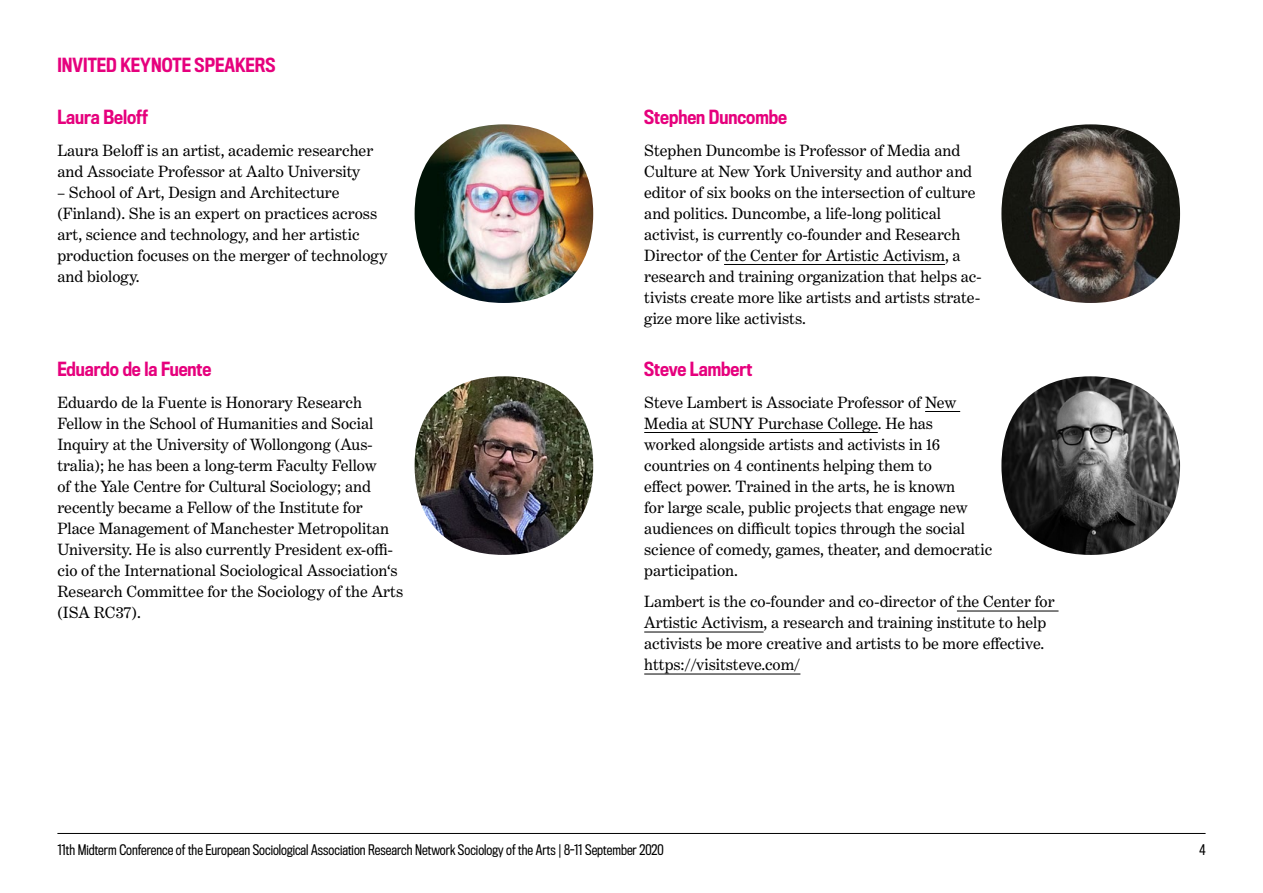
<style>
.page{position:relative;width:1263px;height:893px;background:#fff}
.page>*{position:absolute;margin:0;border:0;box-sizing:border-box;transform-origin:0 0}
.t1{font:500 18px "Titling Gothic FB Cond";color:#e6007d}
.t2{font:16.5px/21px "Benton Modern Two";color:#000}
.t3{font:13.5px "Titling Gothic FB Cond";color:#000}
</style>
<div class="page">
<hr style="left:57px;top:833px;width:1148px;height:1px;background:#000">
<hr style="left:724px;top:264px;width:221px;height:1px;background:#000">
<hr style="left:925px;top:411px;width:35px;height:1px;background:#000">
<hr style="left:644px;top:432px;width:234px;height:1px;background:#000">
<hr style="left:957px;top:611px;width:101px;height:1px;background:#000">
<hr style="left:644px;top:632px;width:120px;height:1px;background:#000">
<hr style="left:644px;top:674px;width:156px;height:1px;background:#000">
<img style="left:415px;top:124px;width:178px;height:179px;border-radius:89px">
<img style="left:1001px;top:376px;width:179px;height:179px;border-radius:89px">
<img style="left:415px;top:376px;width:178px;height:179px;border-radius:88px">
<img style="left:1001px;top:124px;width:179px;height:179px;border-radius:89px">
<p class="t1" style="left:57px;top:54px;width:220px">INVITED KEYNOTE SPEAKERS</p>
<p class="t1" style="left:57px;top:106px;width:92px">Laura Beloff</p>
<p class="t2" style="left:57px;top:140px;width:317px">Laura Beloff is an artist, academic researcher and Associate Professor at Aalto University</p>
<p class="t2" style="left:57px;top:182px;width:332px">– School of Art, Design and Architecture (Finland). She is an expert on practices across art, science and technology, and her artistic production focuses on the merger of technology and biology.</p>
<p class="t1" style="left:57px;top:358px;width:155px">Eduardo de la Fuente</p>
<p class="t2" style="left:57px;top:392px;width:347px">Eduardo de la Fuente is Honorary Research Fellow in the School of Humanities and Social Inquiry at the University of Wollongong (Aus&shy;tralia); he has been a long‑term Faculty Fellow<br>of the Yale Centre for Cultural Sociology; and recently became a Fellow of the Institute for Place Management of Manchester Metropolitan University. He is also currently President ex‑offi&shy;cio of the International Sociological Association‘s Research Committee for the Sociology of the Arts (ISA RC37).</p>
<p class="t1" style="left:644px;top:106px;width:144px">Stephen Duncombe</p>
<p class="t2" style="left:644px;top:140px;width:339px">Stephen Duncombe is Professor of Media and Culture at New York University and author and editor of six books on the intersection of culture and politics. Duncombe, a life-long political activist, is currently co-founder and Research Director of the Center for Artistic Activism, a research and training organization that helps ac&shy;tivists create more like artists and artists strate&shy;gize more like activists.</p>
<p class="t1" style="left:644px;top:358px;width:110px">Steve Lambert</p>
<p class="t2" style="left:644px;top:392px;width:350px">Steve Lambert is Associate Professor of New Media at SUNY Purchase College. He has<br>worked alongside artists and activists in 16 countries on 4 continents helping them to<br>effect power. Trained in the arts, he is known<br>for large scale, public projects that engage new audiences on difficult topics through the social science of comedy, games, theater, and democratic participation.</p>
<p class="t2" style="left:644px;top:591px;width:412px">Lambert is the co-founder and co-director of the Center for Artistic Activism, a research and training institute to help activists be more creative and artists to be more effective. https://visitsteve.com/</p>
<p class="t3" style="left:57px;top:842px;width:608px">11th Midterm Conference of the European Sociological Association Research Network Sociology of the Arts | 8-11 September 2020</p>
<p class="t3" style="left:1199px;top:841px;width:8px">4</p>
</div>
